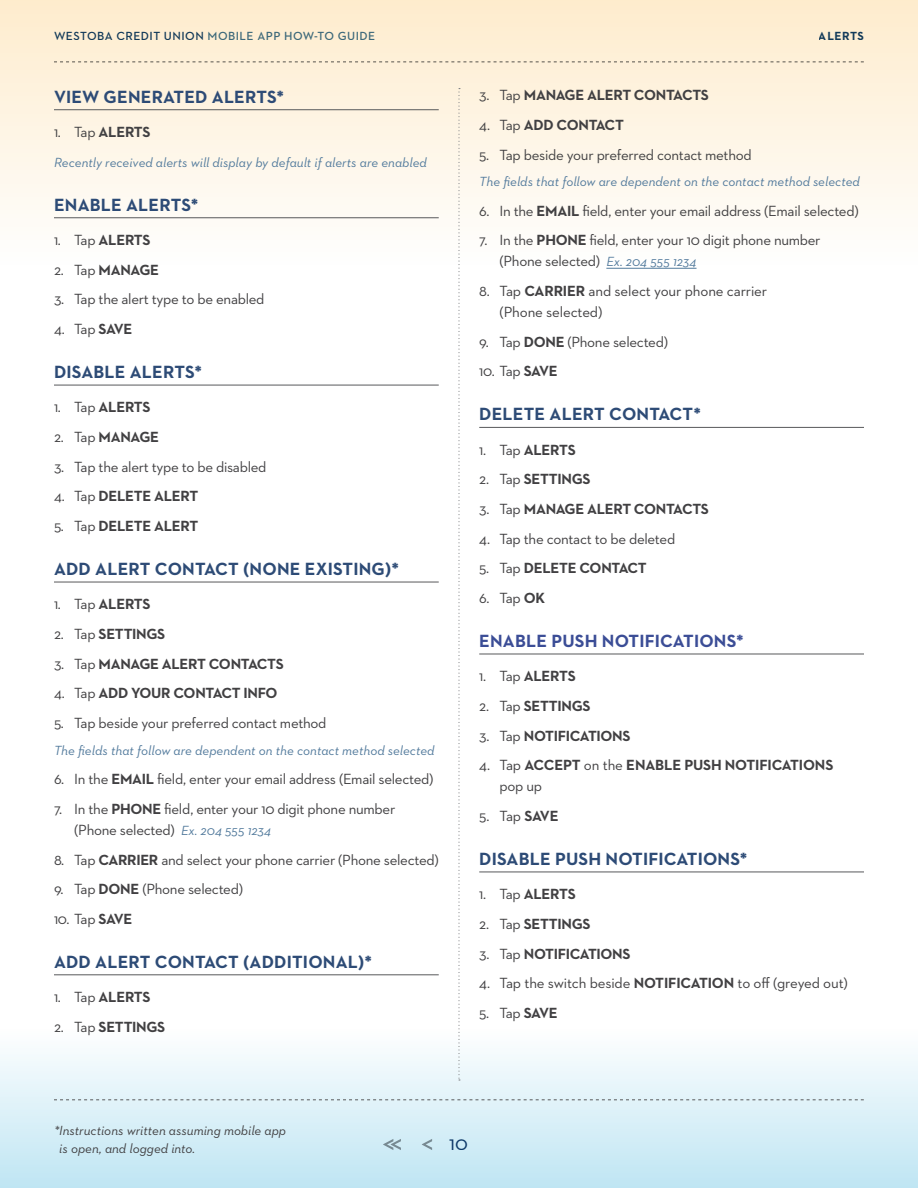
<style>
.page{position:relative;width:918px;height:1188px;background:#fff}
.page>*{position:absolute;margin:0;border:0;box-sizing:border-box;transform-origin:0 0}
.t1{font:21px "Neutraface 2 Text";color:#133f6d}
.t2{font:700 18px "Neutraface 2 Text";letter-spacing:.01em;color:#2d4b76}
.t3{font:700 18px "Neutraface 2 Text";letter-spacing:.01em;color:#3b4d96}
.t4{font:15px/21px "Neutraface 2 Text";letter-spacing:-.02em;color:#414042}
.t5{font:700 15px/21px "Neutraface 2 Text";letter-spacing:-.02em;color:#414042}
.t6{font:italic 13.5px "Neutraface 2 Text";color:#527a9c}
.t7{font:italic 13.5px/18px "Neutraface 2 Text";color:#414042}
.t8{font:600 12px "Neutraface 2 Text";letter-spacing:.04em;color:#3e7195}
.t9{font:700 12px "Neutraface 2 Text";letter-spacing:.04em;color:#133f6d}
.s1{color:#133f6d}
.s2{font-weight:400}
.s3{font-weight:700}
.s4{font-style:italic;font-size:13.5px;color:#527a9c}
</style>
<div class="page">
<div style="left:0;top:0;width:918px;height:268px;background:linear-gradient(to bottom,#feeccd,#fefefe)"></div>
<div style="left:0;top:1028px;width:918px;height:160px;background:linear-gradient(to bottom,#fefefe,#bfe5f3)"></div>
<hr style="left:54px;top:109px;width:385px;height:1px;background:#58595b">
<hr style="left:54px;top:217px;width:385px;height:1px;background:#58595b">
<hr style="left:54px;top:385px;width:385px;height:1px;background:#58595b">
<hr style="left:54px;top:582px;width:385px;height:1px;background:#58595b">
<hr style="left:54px;top:974px;width:385px;height:1px;background:#58595b">
<hr style="left:606px;top:268px;width:91px;height:1px;background:#527a9c">
<hr style="left:479px;top:427px;width:385px;height:1px;background:#58595b">
<hr style="left:479px;top:654px;width:385px;height:1px;background:#58595b">
<hr style="left:479px;top:872px;width:385px;height:1px;background:#58595b">
<svg style="left:54px;top:1099px;width:810px;height:1px"></svg>
<svg style="left:54px;top:62px;width:810px;height:1px"></svg>
<svg style="left:458px;top:88px;width:2px;height:993px"></svg>
<svg style="left:422px;top:1139px;width:10px;height:11px"></svg>
<svg style="left:383px;top:1139px;width:18px;height:11px"></svg>
<p class="t8" style="left:54px;top:28px;width:323px"><span class="s1">WESTOBA CREDIT UNION</span> MOBILE APP HOW-TO GUIDE</p>
<p class="t9" style="left:819px;top:28px;width:47px">ALERTS</p>
<p class="t2" style="left:54px;top:85px;width:232px">VIEW GENERATED ALERTS*</p>
<p class="t5" style="left:54px;top:121px;width:98px"><span class="s2">1. Tap</span> ALERTS</p>
<p class="t6" style="left:54px;top:154px;width:374px">Recently received alerts will display by default if alerts are enabled</p>
<p class="t2" style="left:54px;top:193px;width:146px">ENABLE ALERTS*</p>
<p class="t5" style="left:54px;top:229px;width:98px"><span class="s2">1. Tap</span> ALERTS</p>
<p class="t5" style="left:54px;top:259px;width:107px"><span class="s2">2. Tap</span> MANAGE</p>
<p class="t4" style="left:54px;top:289px;width:212px">3. Tap the alert type to be enabled</p>
<p class="t4" style="left:54px;top:318px;width:80px">4. Tap <span class="s3">SAVE</span></p>
<p class="t2" style="left:54px;top:360px;width:150px">DISABLE ALERTS*</p>
<p class="t5" style="left:54px;top:397px;width:98px"><span class="s2">1. Tap</span> ALERTS</p>
<p class="t5" style="left:54px;top:426px;width:107px"><span class="s2">2. Tap</span> MANAGE</p>
<p class="t4" style="left:54px;top:456px;width:214px">3. Tap the alert type to be disabled</p>
<p class="t5" style="left:54px;top:486px;width:146px"><span class="s2">4. Tap</span> DELETE ALERT</p>
<p class="t5" style="left:54px;top:515px;width:146px"><span class="s2">5. Tap</span> DELETE ALERT</p>
<p class="t2" style="left:54px;top:557px;width:347px">ADD ALERT CONTACT (NONE EXISTING)*</p>
<p class="t5" style="left:54px;top:594px;width:98px"><span class="s2">1. Tap</span> ALERTS</p>
<p class="t5" style="left:54px;top:623px;width:113px"><span class="s2">2. Tap</span> SETTINGS</p>
<p class="t5" style="left:54px;top:653px;width:231px"><span class="s2">3. Tap</span> MANAGE ALERT CONTACTS</p>
<p class="t5" style="left:54px;top:683px;width:225px"><span class="s2">4. Tap</span> ADD YOUR CONTACT INFO</p>
<p class="t4" style="left:54px;top:712px;width:274px">5. Tap beside your preferred contact method</p>
<p class="t6" style="left:54px;top:742px;width:382px">The fields that follow are dependent on the contact method selected</p>
<p class="t4" style="left:54px;top:768px;width:381px">6. In the <span class="s3">EMAIL</span> field, enter your email address (Email selected)</p>
<p class="t4" style="left:74px;top:798px;width:323px;text-indent:-20px">7. In the <span class="s3">PHONE</span> field, enter your 10 digit phone number (Phone selected) <span class="s4">Ex. 204 555 1234</span></p>
<p class="t4" style="left:54px;top:849px;width:386px">8. Tap <span class="s3">CARRIER</span> and select your phone carrier (Phone selected)</p>
<p class="t4" style="left:54px;top:878px;width:191px">9. Tap <span class="s3">DONE</span> (Phone selected)</p>
<p class="t4" style="left:54px;top:908px;width:80px">10. Tap <span class="s3">SAVE</span></p>
<p class="t2" style="left:54px;top:950px;width:320px">ADD ALERT CONTACT (ADDITIONAL)*</p>
<p class="t5" style="left:54px;top:986px;width:98px"><span class="s2">1. Tap</span> ALERTS</p>
<p class="t5" style="left:54px;top:1016px;width:113px"><span class="s2">2. Tap</span> SETTINGS</p>
<p class="t5" style="left:479px;top:85px;width:231px"><span class="s2">3. Tap</span> MANAGE ALERT CONTACTS</p>
<p class="t5" style="left:479px;top:114px;width:146px"><span class="s2">4. Tap</span> ADD CONTACT</p>
<p class="t4" style="left:479px;top:144px;width:274px">5. Tap beside your preferred contact method</p>
<p class="t6" style="left:479px;top:173px;width:382px">The fields that follow are dependent on the contact method selected</p>
<p class="t4" style="left:479px;top:200px;width:381px">6. In the <span class="s3">EMAIL</span> field, enter your email address (Email selected)</p>
<p class="t4" style="left:500px;top:230px;width:323px;text-indent:-20px">7. In the <span class="s3">PHONE</span> field, enter your 10 digit phone number (Phone selected) <span class="s4">Ex. 204 555 1234</span></p>
<p class="t4" style="left:500px;top:280px;width:269px;text-indent:-20px">8. Tap <span class="s3">CARRIER</span> and select your phone carrier (Phone selected)</p>
<p class="t4" style="left:479px;top:331px;width:190px">9. Tap <span class="s3">DONE</span> (Phone selected)</p>
<p class="t4" style="left:479px;top:361px;width:80px">10. Tap <span class="s3">SAVE</span></p>
<p class="t2" style="left:479px;top:403px;width:224px">DELETE ALERT CONTACT*</p>
<p class="t5" style="left:479px;top:439px;width:98px"><span class="s2">1. Tap</span> ALERTS</p>
<p class="t5" style="left:479px;top:469px;width:113px"><span class="s2">2. Tap</span> SETTINGS</p>
<p class="t5" style="left:479px;top:498px;width:231px"><span class="s2">3. Tap</span> MANAGE ALERT CONTACTS</p>
<p class="t4" style="left:479px;top:528px;width:198px">4. Tap the contact to be deleted</p>
<p class="t5" style="left:479px;top:558px;width:169px"><span class="s2">5. Tap</span> DELETE CONTACT</p>
<p class="t4" style="left:479px;top:587px;width:67px">6. Tap <span class="s3">OK</span></p>
<p class="t3" style="left:479px;top:629px;width:266px">ENABLE PUSH NOTIFICATIONS*</p>
<p class="t5" style="left:479px;top:666px;width:98px"><span class="s2">1. Tap</span> ALERTS</p>
<p class="t5" style="left:479px;top:695px;width:113px"><span class="s2">2. Tap</span> SETTINGS</p>
<p class="t5" style="left:479px;top:725px;width:153px"><span class="s2">3. Tap</span> NOTIFICATIONS</p>
<p class="t5" style="left:500px;top:755px;width:335px;text-indent:-20px"><span class="s2">4. Tap</span> ACCEPT <span class="s2">on the</span> ENABLE PUSH NOTIFICATIONS <span class="s2">pop up</span></p>
<p class="t4" style="left:479px;top:805px;width:81px">5. Tap <span class="s3">SAVE</span></p>
<p class="t2" style="left:479px;top:847px;width:270px">DISABLE PUSH NOTIFICATIONS*</p>
<p class="t5" style="left:479px;top:884px;width:98px"><span class="s2">1. Tap</span> ALERTS</p>
<p class="t5" style="left:479px;top:913px;width:113px"><span class="s2">2. Tap</span> SETTINGS</p>
<p class="t5" style="left:479px;top:943px;width:153px"><span class="s2">3. Tap</span> NOTIFICATIONS</p>
<p class="t4" style="left:479px;top:972px;width:370px">4. Tap the switch beside <span class="s3">NOTIFICATION</span> to off (greyed out)</p>
<p class="t4" style="left:479px;top:1002px;width:80px">5. Tap <span class="s3">SAVE</span></p>
<p class="t7" style="left:59px;top:1121px;width:228px;text-indent:-5px">*Instructions written assuming mobile app is open, and logged into.</p>
<h1 class="t1" style="left:449px;top:1129px;width:20px">10</h1>
</div>
